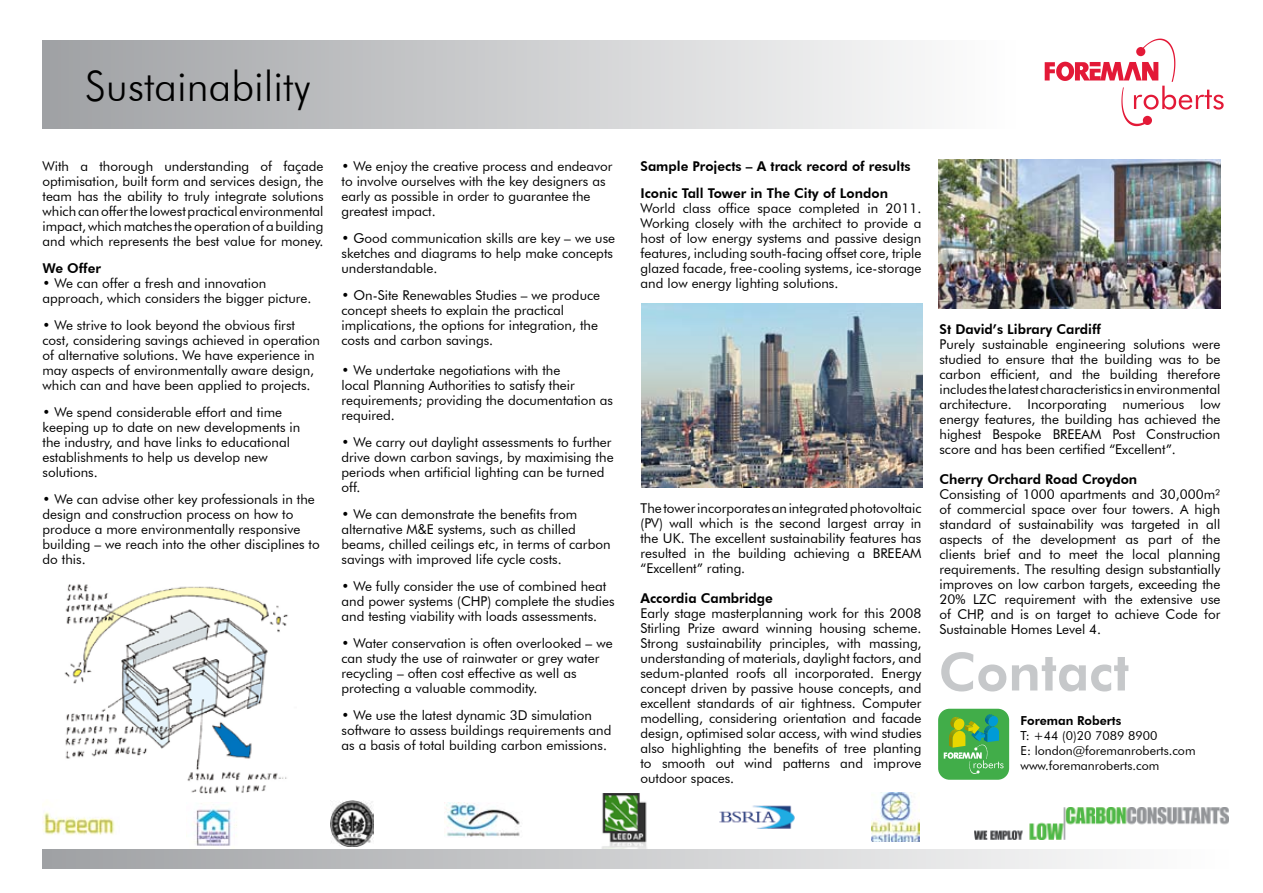
<style>
.page{position:relative;width:1263px;height:893px;background:#fff}
.page>*{position:absolute;margin:0;border:0;box-sizing:border-box;transform-origin:0 0}
.t1{font:800 52.5px "Futura BT";color:#c6c8ca}
.t2{font:300 42px "Futura BT";color:#000}
.t3{font:13.5px/15px "Futura BT";color:#000}
.t4{font:800 13.5px/27px "Futura BT";color:#000}
.t5{font:12.45px/14.9px "Futura BT";color:#000}
.t6{font:800 12.45px "Futura BT";color:#000}
</style>
<div class="page">
<img style="left:975px;top:808px;width:254px;height:31px">
<img style="left:43px;top:812px;width:72px;height:23px">
<img style="left:444px;top:803px;width:77px;height:34px">
<img style="left:719px;top:805px;width:76px;height:24px">
<img style="left:331px;top:800px;width:43px;height:46px">
<img style="left:602px;top:793px;width:45px;height:56px">
<img style="left:193px;top:809px;width:44px;height:37px">
<img style="left:872px;top:793px;width:47px;height:49px">
<div style="left:43px;top:41px;width:972px;height:88px;background:linear-gradient(to right,#9fa1a4,#fefefe)"></div>
<svg style="left:1045px;top:39px;width:178px;height:87px"></svg>
<div style="left:43px;top:849px;width:1185px;height:19px;background:linear-gradient(to right,#9fa1a4,#fefefe)"></div>
<img style="left:939px;top:159px;width:281px;height:150px">
<img style="left:64px;top:584px;width:224px;height:209px">
<img style="left:641px;top:303px;width:282px;height:185px">
<div style="left:938px;top:709px;width:71px;height:71px;background:#41ad49;border-radius:11px"></div>
<svg style="left:944px;top:714px;width:59px;height:60px"></svg>
<h2 class="t2" style="left:85px;top:60px;width:227px">Sustainability</h2>
<p class="t3" style="left:43px;top:158px;width:282px;text-align:justify">With a thorough understanding of façade optimisation, built form and services design, the team has the ability to truly integrate solutions which can offer the lowest practical environmental impact, which matches the operation of a building and which represents the best value for money.</p>
<p class="t4" style="left:43px;top:254px;width:60px">We Offer</p>
<p class="t3" style="left:43px;top:275px;width:270px">• We can offer a fresh and innovation approach, which considers the bigger picture.</p>
<p class="t3" style="left:43px;top:317px;width:279px">• We strive to look beyond the obvious first cost, considering savings achieved in operation of alternative solutions. We have experience in may aspects of environmentally aware design, which can and have been applied to projects.</p>
<p class="t3" style="left:43px;top:404px;width:259px">• We spend considerable effort and time keeping up to date on new developments in the industry, and have links to educational establishments to help us develop new solutions.</p>
<p class="t3" style="left:43px;top:491px;width:279px">• We can advise other key professionals in the design and construction process on how to produce a more environmentally responsive building – we reach into the other disciplines to do this.</p>
<p class="t3" style="left:341px;top:158px;width:273px">• We enjoy the creative process and endeavor to involve ourselves with the key designers as early as possible in order to guarantee the greatest impact.</p>
<p class="t3" style="left:341px;top:230px;width:275px">• Good communication skills are key – we use sketches and diagrams to help make concepts understandable.</p>
<p class="t3" style="left:341px;top:287px;width:260px">• On-Site Renewables Studies – we produce concept sheets to explain the practical implications, the options for integration, the costs and carbon savings.</p>
<p class="t3" style="left:341px;top:362px;width:273px">• We undertake negotiations with the<br>local Planning Authorities to satisfy their requirements; providing the documentation as required.</p>
<p class="t3" style="left:341px;top:434px;width:274px">• We carry out daylight assessments to further drive down carbon savings, by maximising the periods when artificial lighting can be turned off.</p>
<p class="t3" style="left:341px;top:506px;width:271px">• We can demonstrate the benefits from alternative M&amp;E systems, such as chilled beams, chilled ceilings etc, in terms of carbon savings with improved life cycle costs.</p>
<p class="t3" style="left:341px;top:578px;width:275px">• We fully consider the use of combined heat and power systems (CHP) complete the studies and testing viability with loads assessments.</p>
<p class="t3" style="left:341px;top:635px;width:273px">• Water conservation is often overlooked – we can study the use of rainwater or grey water recycling – often cost effective as well as protecting a valuable commodity.</p>
<p class="t3" style="left:341px;top:707px;width:271px">• We use the latest dynamic 3D simulation software to assess buildings requirements and as a basis of total building carbon emissions.</p>
<p class="t4" style="left:640px;top:152px;width:272px">Sample Projects – A track record of results<br>Iconic Tall Tower in The City of London</p>
<p class="t3" style="left:640px;top:200px;width:282px;text-align:justify">World class office space completed in 2011.<br>Working closely with the architect to provide a host of low energy systems and passive design features, including south-facing offset core, triple glazed facade, free-cooling systems, ice-storage and low energy lighting solutions.</p>
<p class="t3" style="left:640px;top:500px;width:282px;text-align:justify">The tower incorporates an integrated photovoltaic (PV) wall which is the second largest array in the UK. The excellent sustainability features has resulted in the building achieving a BREEAM “Excellent” rating.</p>
<p class="t4" style="left:640px;top:584px;width:134px">Accordia Cambridge</p>
<p class="t3" style="left:640px;top:605px;width:282px;text-align:justify">Early stage masterplanning work for this 2008<br>Stirling Prize award winning housing scheme.<br>Strong sustainability principles, with massing, understanding of materials, daylight factors, and sedum-planted roofs all incorporated. Energy concept driven by passive house concepts, and excellent standards of air tightness. Computer modelling, considering orientation and facade design, optimised solar access, with wind studies also highlighting the benefits of tree planting to smooth out wind patterns and improve outdoor spaces.</p>
<p class="t4" style="left:939px;top:316px;width:163px">St David’s Library Cardiff</p>
<p class="t3" style="left:939px;top:337px;width:282px;text-align:justify">Purely sustainable engineering solutions were studied to ensure that the building was to be carbon efficient, and the building therefore includes the latest characteristics in environmental architecture. Incorporating numerious low energy features, the building has achieved the highest Bespoke BREEAM Post Construction score and has been certified “Excellent”.</p>
<p class="t4" style="left:939px;top:465px;width:199px">Cherry Orchard Road Croydon</p>
<p class="t3" style="left:939px;top:486px;width:282px;text-align:justify">Consisting of 1000 apartments and 30,000m² of commercial space over four towers. A high standard of sustainability was targeted in all aspects of the development as part of the clients brief and to meet the local planning requirements. The resulting design substantially improves on low carbon targets, exceeding the 20% LZC requirement with the extensive use of CHP, and is on target to achieve Code for Sustainable Homes Level 4.</p>
<h1 class="t1" style="left:939px;top:640px;width:192px">Contact</h1>
<p class="t6" style="left:1020px;top:713px;width:102px">Foreman Roberts</p>
<p class="t5" style="left:1020px;top:728px;width:177px">T: +44 (0)20 7089 8900<br>E: london@foremanroberts.com www.foremanroberts.com</p>
</div>
